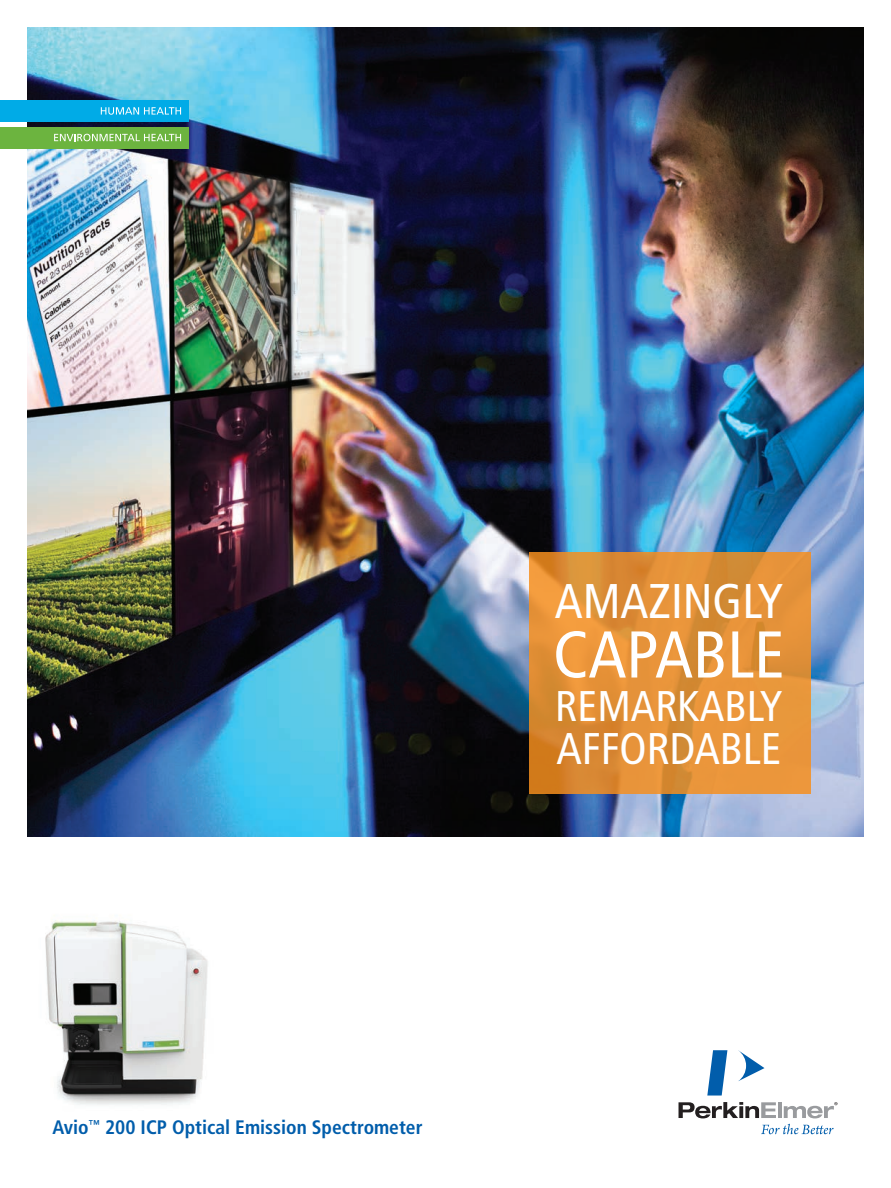
<style>
.page{position:relative;width:891px;height:1188px;background:#fff}
.page>*{position:absolute;margin:0;border:0;box-sizing:border-box;transform-origin:0 0}
.t1{font:condensed 66px "Frutiger LT Com";color:#fff}
.t2{font:condensed 48.75px "Frutiger LT Com";color:#fff}
.t3{font:condensed 44.4px "Frutiger LT Com";color:#fff}
.t4{font:condensed 42.9px "Frutiger LT Com";color:#fff}
.t5{font:700 condensed 19.5px "Frutiger LT Com";color:#015dab}
</style>
<div class="page">
<svg style="left:679px;top:1102px;width:97px;height:16px"></svg>
<hr style="left:778px;top:1102px;width:4px;height:16px;background:#999b9e">
<svg style="left:738px;top:1050px;width:27px;height:31px"></svg>
<svg style="left:707px;top:1050px;width:20px;height:46px"></svg>
<svg style="left:784px;top:1102px;width:54px;height:16px"></svg>
<svg style="left:761px;top:1124px;width:73px;height:10px"></svg>
<img style="left:27px;top:27px;width:837px;height:810px">
<div style="left:0;top:100px;width:188px;height:22px;background:#00abe7"></div>
<div style="left:0;top:127px;width:188px;height:21px;background:#6cb43f"></div>
<svg style="left:101px;top:107px;width:80px;height:8px"></svg>
<svg style="left:54px;top:134px;width:127px;height:7px"></svg>
<svg style="left:530px;top:553px;width:281px;height:241px;background:#e29036"></svg>
<img style="left:45px;top:920px;width:163px;height:185px">
<p class="t2" style="left:555px;top:572px;width:230px">AMAZINGLY</p>
<p class="t1" style="left:553px;top:616px;width:233px">CAPABLE</p>
<p class="t4" style="left:555px;top:681px;width:229px">REMARKABLY</p>
<p class="t3" style="left:556px;top:723px;width:227px">AFFORDABLE</p>
<p class="t5" style="left:52px;top:1116px;width:372px">Avio<sup>™</sup> 200 ICP Optical Emission Spectrometer</p>
</div>
